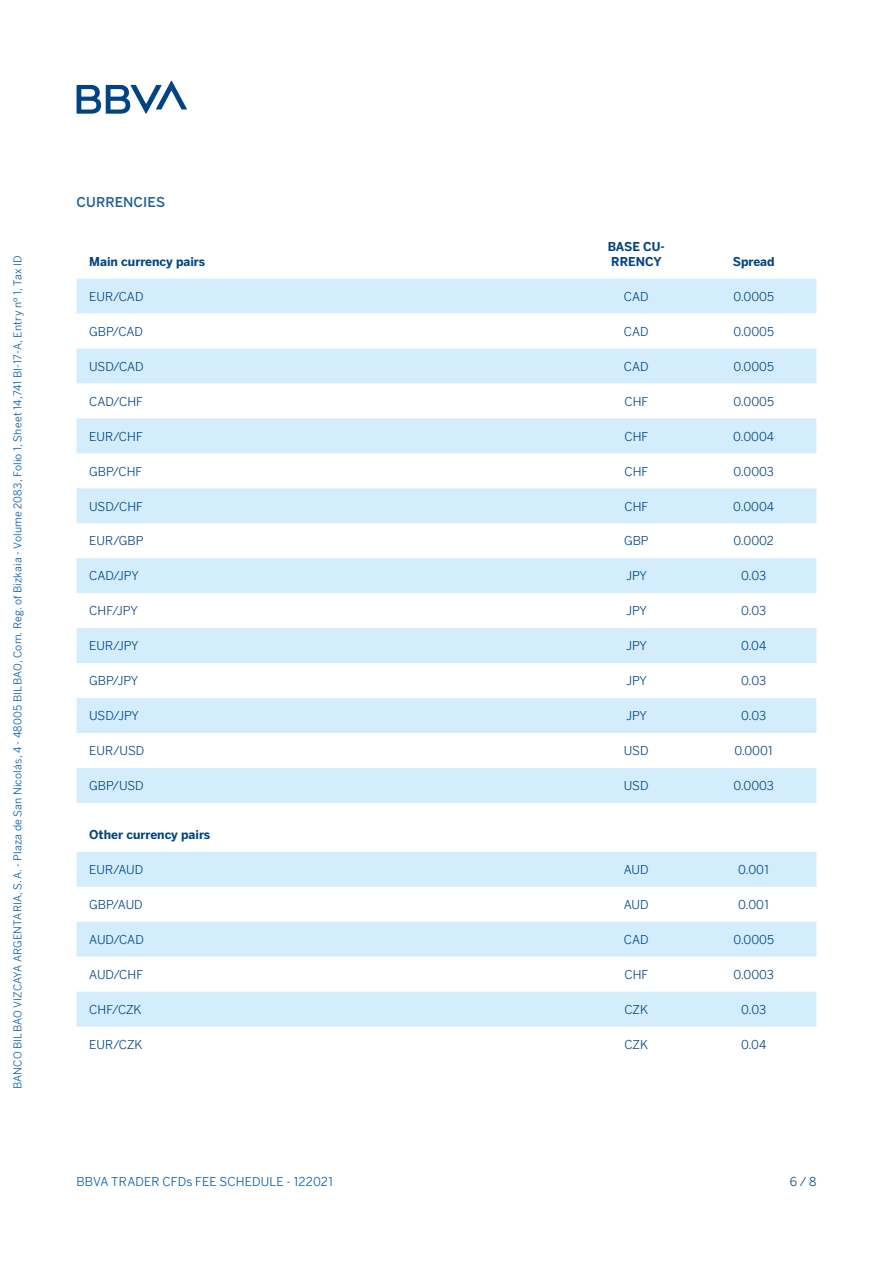
<style>
.page{position:relative;width:893px;height:1263px;background:#fff}
.page>*{position:absolute;margin:0;border:0;box-sizing:border-box;transform-origin:0 0}
.Titulo_2{font:500 13.5px "Benton Sans BBVA";letter-spacing:.005em;color:#266094}
.t1{font:12px "BBVA Benton Sans";color:#004481}
.t2{font:700 12px/15px "BBVA Benton Sans";color:#004481}
.t3{font:12px "BBVA Benton Sans";letter-spacing:.01em;color:#005aa2}
.t4{font:10.5px "BBVA Benton Sans";letter-spacing:.02em;color:#005aa2}
</style>
<div class="page">
<svg style="left:77px;top:81px;width:110px;height:33px"></svg>
<svg style="left:77px;top:279px;width:739px;height:747px;fill:#d4edfc"></svg>
<p class="t4" style="left:11px;top:1089px;width:835px;rotate:-90deg">BANCO BILBAO VIZCAYA ARGENTARIA, S.A. - Plaza de San Nicolás, 4 - 48005 BILBAO, Com. Reg. of Bizkaia - Volume 2083, Folio 1, Sheet 14,741 BI-17-A, Entry nº 1, Tax ID</p>
<p class="Titulo_2" style="left:77px;top:194px;width:90px">CURRENCIES</p>
<p class="t2" style="left:89px;top:254px;width:117px">Main currency pairs</p>
<p class="t2" style="left:608px;top:239px;width:59px">BASE CU-<br>RRENCY</p>
<p class="t2" style="left:733px;top:254px;width:43px">Spread</p>
<p class="t1" style="left:89px;top:289px;width:56px">EUR/CAD</p>
<p class="t1" style="left:624px;top:289px;width:26px">CAD</p>
<p class="t1" style="left:733px;top:289px;width:42px">0.0005</p>
<p class="t1" style="left:89px;top:324px;width:55px">GBP/CAD</p>
<p class="t1" style="left:624px;top:324px;width:26px">CAD</p>
<p class="t1" style="left:733px;top:324px;width:42px">0.0005</p>
<p class="t1" style="left:89px;top:359px;width:56px">USD/CAD</p>
<p class="t1" style="left:624px;top:359px;width:26px">CAD</p>
<p class="t1" style="left:733px;top:359px;width:42px">0.0005</p>
<p class="t1" style="left:89px;top:394px;width:55px">CAD/CHF</p>
<p class="t1" style="left:624px;top:394px;width:25px">CHF</p>
<p class="t1" style="left:733px;top:394px;width:42px">0.0005</p>
<p class="t1" style="left:89px;top:429px;width:55px">EUR/CHF</p>
<p class="t1" style="left:624px;top:429px;width:25px">CHF</p>
<p class="t1" style="left:733px;top:429px;width:42px">0.0004</p>
<p class="t1" style="left:89px;top:464px;width:55px">GBP/CHF</p>
<p class="t1" style="left:624px;top:464px;width:25px">CHF</p>
<p class="t1" style="left:733px;top:464px;width:42px">0.0003</p>
<p class="t1" style="left:89px;top:499px;width:55px">USD/CHF</p>
<p class="t1" style="left:624px;top:499px;width:25px">CHF</p>
<p class="t1" style="left:733px;top:499px;width:42px">0.0004</p>
<p class="t1" style="left:89px;top:534px;width:56px">EUR/GBP</p>
<p class="t1" style="left:624px;top:534px;width:26px">GBP</p>
<p class="t1" style="left:733px;top:534px;width:42px">0.0002</p>
<p class="t1" style="left:89px;top:569px;width:51px">CAD/JPY</p>
<p class="t1" style="left:626px;top:569px;width:22px">JPY</p>
<p class="t1" style="left:741px;top:569px;width:26px">0.03</p>
<p class="t1" style="left:89px;top:604px;width:50px">CHF/JPY</p>
<p class="t1" style="left:626px;top:604px;width:22px">JPY</p>
<p class="t1" style="left:741px;top:604px;width:26px">0.03</p>
<p class="t1" style="left:89px;top:639px;width:51px">EUR/JPY</p>
<p class="t1" style="left:626px;top:639px;width:22px">JPY</p>
<p class="t1" style="left:741px;top:639px;width:27px">0.04</p>
<p class="t1" style="left:89px;top:674px;width:50px">GBP/JPY</p>
<p class="t1" style="left:626px;top:674px;width:22px">JPY</p>
<p class="t1" style="left:741px;top:674px;width:26px">0.03</p>
<p class="t1" style="left:89px;top:709px;width:51px">USD/JPY</p>
<p class="t1" style="left:626px;top:709px;width:22px">JPY</p>
<p class="t1" style="left:741px;top:709px;width:26px">0.03</p>
<p class="t1" style="left:89px;top:744px;width:56px">EUR/USD</p>
<p class="t1" style="left:624px;top:744px;width:26px">USD</p>
<p class="t1" style="left:734px;top:744px;width:40px">0.0001</p>
<p class="t1" style="left:89px;top:779px;width:56px">GBP/USD</p>
<p class="t1" style="left:624px;top:779px;width:26px">USD</p>
<p class="t1" style="left:733px;top:779px;width:42px">0.0003</p>
<p class="t2" style="left:89px;top:827px;width:123px">Other currency pairs</p>
<p class="t1" style="left:89px;top:862px;width:55px">EUR/AUD</p>
<p class="t1" style="left:624px;top:862px;width:26px">AUD</p>
<p class="t1" style="left:738px;top:862px;width:32px">0.001</p>
<p class="t1" style="left:89px;top:897px;width:55px">GBP/AUD</p>
<p class="t1" style="left:624px;top:897px;width:26px">AUD</p>
<p class="t1" style="left:738px;top:897px;width:32px">0.001</p>
<p class="t1" style="left:89px;top:932px;width:56px">AUD/CAD</p>
<p class="t1" style="left:624px;top:932px;width:26px">CAD</p>
<p class="t1" style="left:733px;top:932px;width:42px">0.0005</p>
<p class="t1" style="left:89px;top:967px;width:55px">AUD/CHF</p>
<p class="t1" style="left:624px;top:967px;width:25px">CHF</p>
<p class="t1" style="left:733px;top:967px;width:42px">0.0003</p>
<p class="t1" style="left:89px;top:1002px;width:54px">CHF/CZK</p>
<p class="t1" style="left:624px;top:1002px;width:25px">CZK</p>
<p class="t1" style="left:741px;top:1002px;width:26px">0.03</p>
<p class="t1" style="left:89px;top:1037px;width:55px">EUR/CZK</p>
<p class="t1" style="left:624px;top:1037px;width:25px">CZK</p>
<p class="t1" style="left:741px;top:1037px;width:27px">0.04</p>
<p class="t3" style="left:77px;top:1174px;width:258px">BBVA TRADER CFDs FEE SCHEDULE - 122021</p>
<p class="t1" style="left:790px;top:1174px;width:28px">6 / 8</p>
</div>
